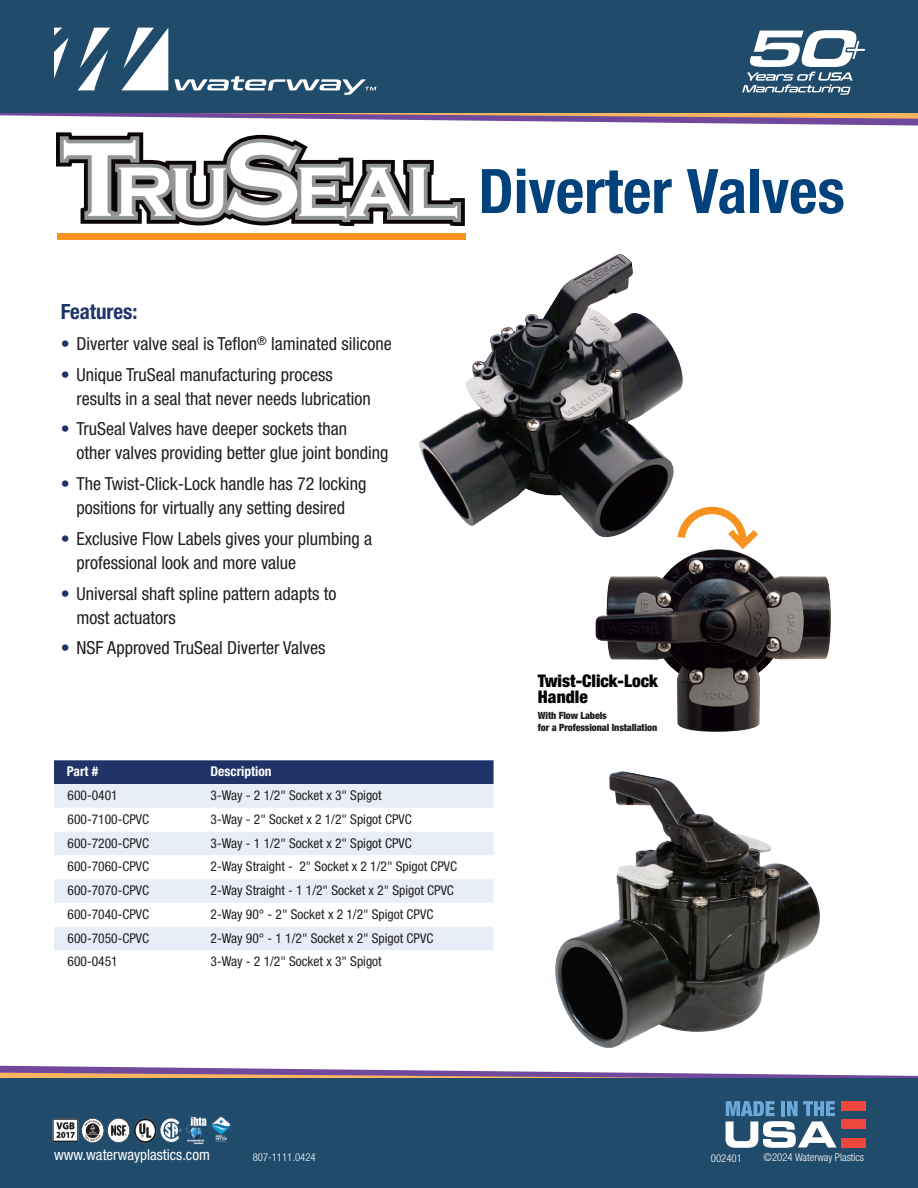
<style>
.page{position:relative;width:918px;height:1188px;background:#fff}
.page>*{position:absolute;margin:0;border:0;box-sizing:border-box;transform-origin:0 0}
.t1{font:700 condensed 61.5px "Helvetica Neue LT Pro";color:#01427c}
.t2{font:700 condensed 21px "Helvetica Neue LT Pro";color:#1f3369}
.t3{font:condensed 18px/24px "Helvetica Neue LT Pro";color:#231f20}
.t4{font:900 condensed 17.4px/15.6px "Helvetica Neue LT Pro";color:#040503}
.t5{font:condensed 15px "Helvetica Neue LT Pro";color:#fff}
.t6{font:condensed 13.5px "Helvetica Neue LT Pro";color:#231f20}
.t7{font:700 condensed 13.5px "Helvetica Neue LT Pro";color:#fff}
.t8{font:300 condensed 10.8px "Helvetica Neue LT Pro";color:#fff}
.t9{font:900 condensed 9.9px/12.1px "Helvetica Neue LT Pro";letter-spacing:-.01em;color:#231f20}
.s1{color:#1f3369}
</style>
<div class="page">
<svg style="left:0;top:1066px;width:650px;height:7px"></svg>
<svg style="left:0;top:1073px;width:918px;height:5px;background:#b3838c"></svg>
<div style="left:0;top:1078px;width:918px;height:110px;background:#204b6b"></div>
<svg style="left:333px;top:119px;width:585px;height:7px"></svg>
<svg style="left:0;top:113px;width:918px;height:6px;background:#b38490"></svg>
<div style="left:0;top:0;width:918px;height:113px;background:#204b6b"></div>
<svg style="left:78px;top:28px;width:32px;height:62px"></svg>
<svg style="left:121px;top:28px;width:47px;height:62px"></svg>
<svg style="left:54px;top:28px;width:15px;height:51px"></svg>
<svg style="left:174px;top:76px;width:202px;height:19px"></svg>
<svg style="left:726px;top:1101px;width:111px;height:47px"></svg>
<div style="left:841px;top:1101px;width:25px;height:10px;background:#ef473c"></div>
<div style="left:841px;top:1120px;width:25px;height:9px;background:#ef473c"></div>
<div style="left:841px;top:1138px;width:25px;height:10px;background:#ef473c"></div>
<svg style="left:742px;top:30px;width:123px;height:65px"></svg>
<img style="left:52px;top:1116px;width:180px;height:29px">
<svg style="left:56px;top:132px;width:409px;height:94px"></svg>
<div style="left:57px;top:233px;width:408px;height:7px;background:#f6921f"></div>
<div style="left:54px;top:760px;width:440px;height:24px;background:#1f3369"></div>
<div style="left:54px;top:784px;width:440px;height:24px;background:#e8eef8"></div>
<svg style="left:54px;top:832px;width:440px;height:118px;fill:#e8eef8"></svg>
<img style="left:419px;top:254px;width:264px;height:283px">
<svg style="left:678px;top:503px;width:80px;height:46px"></svg>
<img style="left:595px;top:549px;width:236px;height:183px">
<img style="left:555px;top:771px;width:265px;height:277px">
<h1 class="t1" style="left:478px;top:154px;width:368px">Diverter Valves</h1>
<p class="t2" style="left:61px;top:299px;width:78px">Features:</p>
<p class="t3" style="left:61px;top:331px;width:332px"><span class="s1">•</span> Diverter valve seal is Teflon<sup>®</sup> laminated silicone</p>
<p class="t3" style="left:77px;top:362px;width:296px;text-indent:-16px"><span class="s1">•</span> Unique TruSeal manufacturing process results in a seal that never needs lubrication</p>
<p class="t3" style="left:77px;top:417px;width:314px;text-indent:-16px"><span class="s1">•</span> TruSeal Valves have deeper sockets than<br>other valves providing better glue joint bonding</p>
<p class="t3" style="left:61px;top:472px;width:307px;text-align:center"><span class="s1">•</span> The Twist-Click-Lock handle has 72 locking positions for virtually any setting desired</p>
<p class="t3" style="left:77px;top:526px;width:297px;text-indent:-16px"><span class="s1">•</span> Exclusive Flow Labels gives your plumbing a professional look and more value</p>
<p class="t3" style="left:77px;top:581px;width:261px;text-indent:-16px"><span class="s1">•</span> Universal shaft spline pattern adapts to most actuators</p>
<p class="t3" style="left:61px;top:636px;width:266px"><span class="s1">•</span> NSF Approved TruSeal Diverter Valves</p>
<p class="t7" style="left:67px;top:763px;width:33px">Part #</p>
<p class="t7" style="left:211px;top:763px;width:63px">Description</p>
<p class="t6" style="left:68px;top:787px;width:52px">600-0401</p>
<p class="t6" style="left:211px;top:787px;width:173px">3-Way - 2 1/2" Socket x 3" Spigot</p>
<p class="t6" style="left:68px;top:811px;width:83px">600-7100-CPVC</p>
<p class="t6" style="left:211px;top:811px;width:203px">3-Way - 2" Socket x 2 1/2" Spigot CPVC</p>
<p class="t6" style="left:68px;top:835px;width:83px">600-7200-CPVC</p>
<p class="t6" style="left:211px;top:835px;width:203px">3-Way - 1 1/2" Socket x 2" Spigot CPVC</p>
<p class="t6" style="left:68px;top:859px;width:83px">600-7060-CPVC</p>
<p class="t6" style="left:211px;top:859px;width:248px">2-Way Straight - 2" Socket x 2 1/2" Spigot CPVC</p>
<p class="t6" style="left:68px;top:882px;width:83px">600-7070-CPVC</p>
<p class="t6" style="left:211px;top:882px;width:245px">2-Way Straight - 1 1/2" Socket x 2" Spigot CPVC</p>
<p class="t6" style="left:68px;top:906px;width:83px">600-7040-CPVC</p>
<p class="t6" style="left:211px;top:906px;width:224px">2-Way 90° - 2" Socket x 2 1/2" Spigot CPVC</p>
<p class="t6" style="left:68px;top:930px;width:83px">600-7050-CPVC</p>
<p class="t6" style="left:211px;top:930px;width:224px">2-Way 90° - 1 1/2" Socket x 2" Spigot CPVC</p>
<p class="t6" style="left:68px;top:954px;width:52px">600-0451</p>
<p class="t6" style="left:211px;top:954px;width:173px">3-Way - 2 1/2" Socket x 3" Spigot</p>
<p class="t4" style="left:538px;top:673px;width:122px">Twist-Click-Lock<br>Handle</p>
<p class="t9" style="left:538px;top:709px;width:121px">With Flow Labels<br>for a Professional Installation</p>
<p class="t5" style="left:54px;top:1146px;width:157px">www.waterwayplastics.com</p>
<p class="t8" style="left:253px;top:1151px;width:64px">807-1111.0424</p>
<p class="t8" style="left:711px;top:1152px;width:32px">002401</p>
<p class="t8" style="left:764px;top:1151px;width:102px">©2024 Waterway Plastics</p>
</div>
